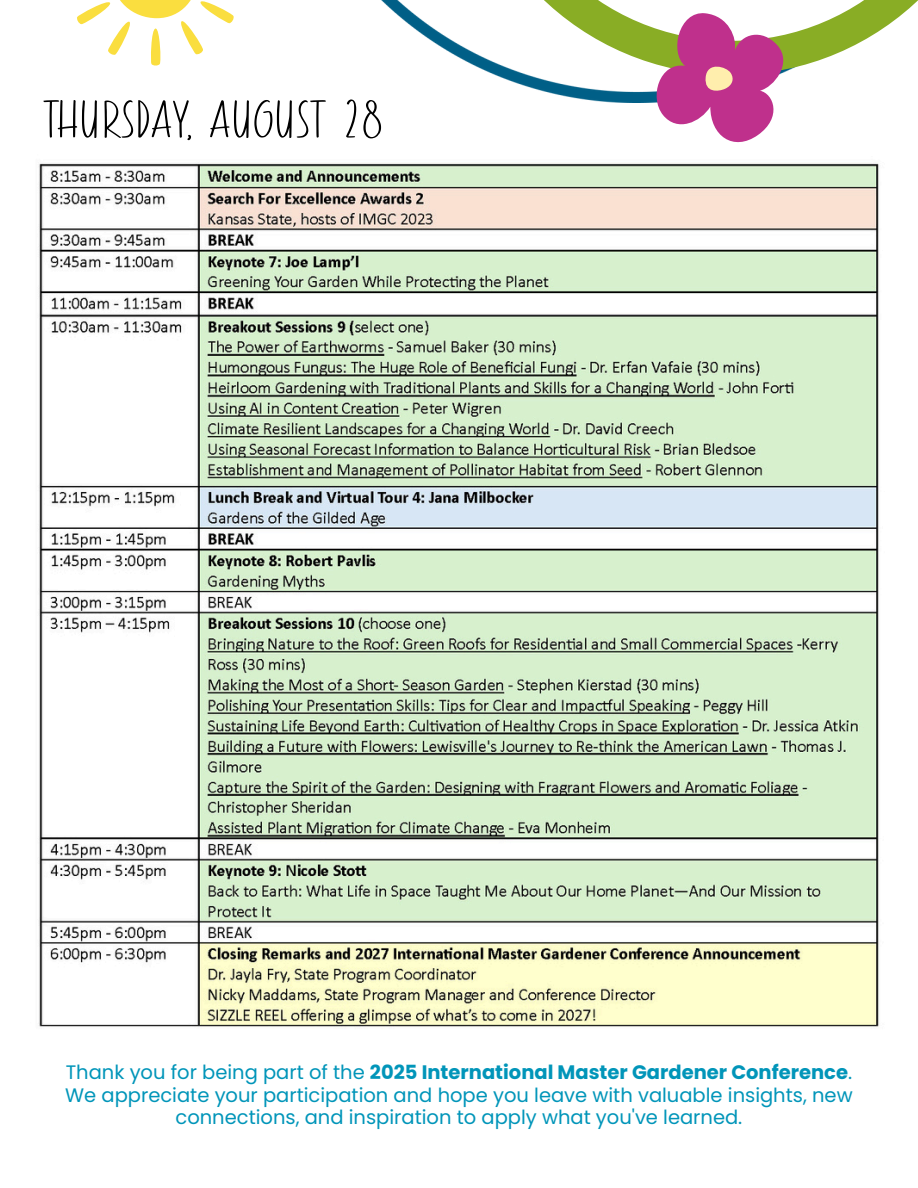
<style>
.page{position:relative;width:918px;height:1188px;background:#fff}
.page>*{position:absolute;margin:0;border:0;box-sizing:border-box;transform-origin:0 0}
.t1{font:54px "Farmgarden";color:#000}
.t2{font:19.5px/22.5px "Poppins";color:#0195b9;text-align:center}
.t3{font:700 19.5px "Poppins";color:#0195b9}
.s1{font-weight:400}
</style>
<div class="page">
<img style="left:381px;top:0;width:78px;height:58px">
<svg style="left:77px;top:0;width:157px;height:66px"></svg>
<img style="left:39px;top:163px;width:840px;height:864px">
<svg style="left:459px;top:0;width:459px;height:143px"></svg>
<p class="t1" style="left:44px;top:97px;width:339px">THURSDAY, AUGUST 28</p>
<p class="t3" style="left:66px;top:1059px;width:788px"><span class="s1">Thank you for being part of the</span> 2025 International Master Gardener Conference<span class="s1">.</span></p>
<p class="t2" style="left:65px;top:1084px;width:789px">We appreciate your participation and hope you leave with valuable insights, new connections, and inspiration to apply what you've learned.</p>
</div>
